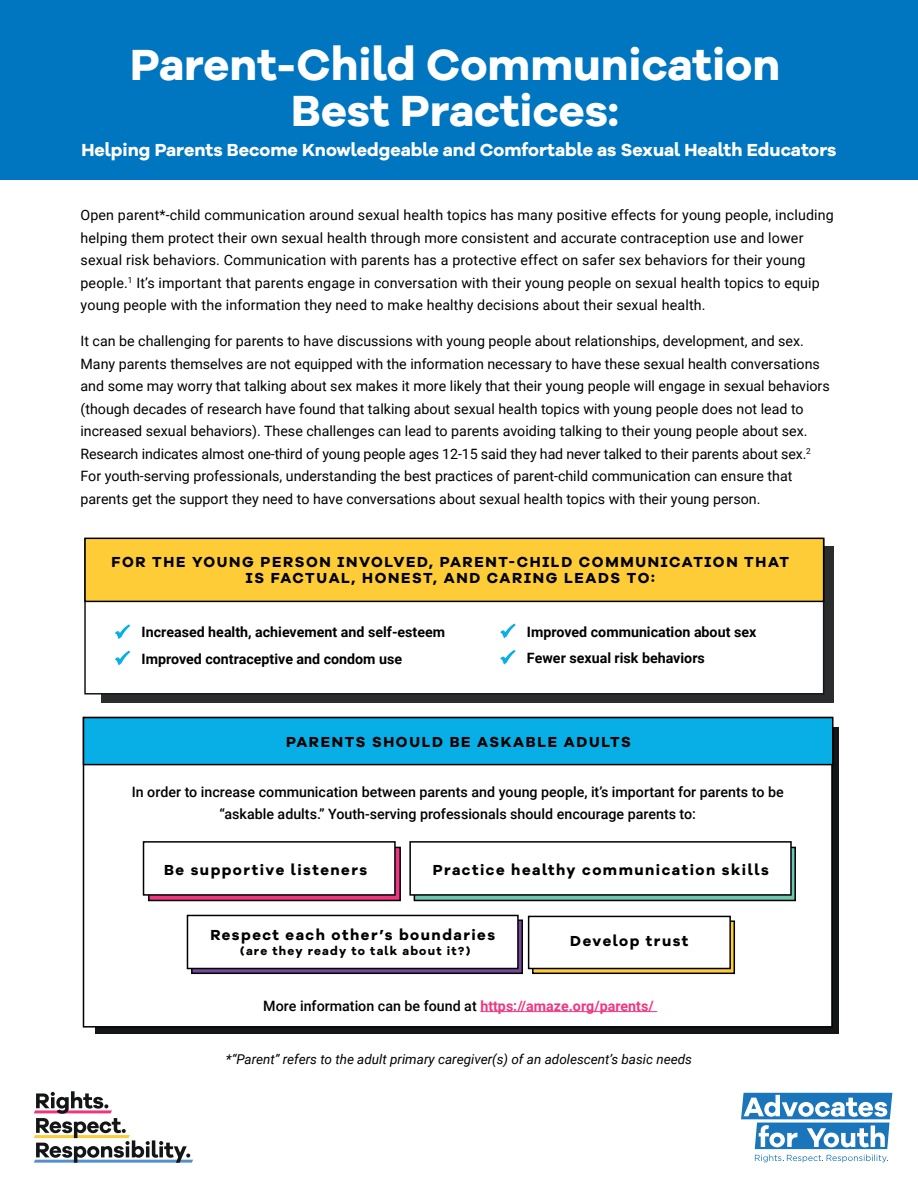
<style>
.page{position:relative;width:918px;height:1188px;background:#fff}
.page>*{position:absolute;margin:0;border:0;box-sizing:border-box;transform-origin:0 0}
.t1{font:700 45px/46.5px "Galano Grotesque Alt";color:#fff;text-align:center}
.t2{font:700 18px "Galano Grotesque Alt";color:#fff}
.t3{font:700 15px/16.5px "Galano Grotesque Alt";letter-spacing:.1em;color:#000;text-align:center}
.BODY{font:14.25px/22.5px "Roboto";color:#000}
.t4{font:500 14.25px/22.5px "Roboto";color:#000;text-align:center}
.t5{font:700 14.25px "Roboto";color:#000}
.t6{font:italic 13.5px "Roboto";color:#000}
.t7{font:700 12px "Galano Grotesque Alt";letter-spacing:.1em;color:#000}
.s1{color:#08afe6}
.s2{font-weight:700;color:#ee3780}
</style>
<div class="page">
<div style="left:0;top:0;width:918px;height:180px;background:#0076c0"></div>
<div style="left:95px;top:728px;width:743px;height:306px;background:linear-gradient(to right,#141517,#141517)"></div>
<div style="left:83px;top:718px;width:749px;height:309px;background:#fff"></div>
<div style="left:192px;top:920px;width:330px;height:53px;background:linear-gradient(to right,#78489d,#78489d)"></div>
<div style="left:191px;top:920px;width:332px;height:54px;border:2px solid #000"></div>
<div style="left:149px;top:847px;width:251px;height:53px;background:#ee3780"></div>
<div style="left:148px;top:847px;width:253px;height:54px;border:2px solid #000"></div>
<div style="left:414px;top:847px;width:381px;height:53px;background:#6dc6ad"></div>
<div style="left:414px;top:847px;width:382px;height:54px;border:2px solid #000"></div>
<svg style="left:535px;top:923px;width:197px;height:48px"></svg>
<div style="left:532px;top:920px;width:203px;height:54px;border:2px solid #000"></div>
<div style="left:101px;top:547px;width:733px;height:156px;background:#2b2c2e"></div>
<div style="left:84px;top:538px;width:740px;height:157px;background:#fff;border:2px solid #141517"></div>
<div style="left:85px;top:538px;width:739px;height:63px;background:#fdcc36"></div>
<div style="left:84px;top:538px;width:740px;height:64px;border:2px solid #000"></div>
<div style="left:144px;top:842px;width:251px;height:53px;background:#fff"></div>
<div style="left:143px;top:841px;width:253px;height:55px;border:2px solid #000"></div>
<div style="left:410px;top:842px;width:381px;height:53px;background:#fff"></div>
<div style="left:409px;top:841px;width:383px;height:55px;border:2px solid #000"></div>
<div style="left:529px;top:916px;width:201px;height:53px;background:#fff"></div>
<div style="left:528px;top:916px;width:203px;height:53px;border:2px solid #000"></div>
<hr style="left:480px;top:1011px;width:177px;height:1px;background:#ee3780">
<div style="left:83px;top:718px;width:750px;height:47px;background:#08afe6"></div>
<div style="left:83px;top:717px;width:751px;height:48px;border:2px solid #000"></div>
<div style="left:187px;top:915px;width:331px;height:54px;background:#fff"></div>
<div style="left:187px;top:915px;width:332px;height:54px;border:2px solid #000"></div>
<svg style="left:755px;top:1155px;width:133px;height:7px"></svg>
<svg style="left:741px;top:1093px;width:151px;height:56px"></svg>
<svg style="left:34px;top:1091px;width:159px;height:72px"></svg>
<p class="t1" style="left:130px;top:40px;width:652px">Parent-Child Communication<br>Best Practices:</p>
<p class="t2" style="left:81px;top:138px;width:757px">Helping Parents Become Knowledgeable and Comfortable as Sexual Health Educators</p>
<p class="BODY" style="left:81px;top:204px;width:755px">Open parent*-child communication around sexual health topics has many positive effects for young people, including helping them protect their own sexual health through more consistent and accurate contraception use and lower sexual risk behaviors. Communication with parents has a protective effect on safer sex behaviors for their young people.<sup>1</sup> It’s important that parents engage in conversation with their young people on sexual health topics to equip young people with the information they need to make healthy decisions about their sexual health.</p>
<p class="BODY" style="left:81px;top:330px;width:751px">It can be challenging for parents to have discussions with young people about relationships, development, and sex.<br>Many parents themselves are not equipped with the information necessary to have these sexual health conversations and some may worry that talking about sex makes it more likely that their young people will engage in sexual behaviors (though decades of research have found that talking about sexual health topics with young people does not lead to increased sexual behaviors). These challenges can lead to parents avoiding talking to their young people about sex.<br>Research indicates almost one-third of young people ages 12-15 said they had never talked to their parents about sex.<sup>2<br></sup>For youth-serving professionals, understanding the best practices of parent-child communication can ensure that parents get the support they need to have conversations about sexual health topics with their young person.</p>
<p class="t3" style="left:111px;top:553px;width:679px">FOR THE YOUNG PERSON INVOLVED, PARENT-CHILD COMMUNICATION THAT<br>IS FACTUAL, HONEST, AND CARING LEADS TO:</p>
<p class="t5" style="left:115px;top:622px;width:332px"><span class="s1">✓</span> Increased health, achievement and self-esteem</p>
<p class="t5" style="left:115px;top:648px;width:289px"><span class="s1">✓</span> Improved contraceptive and condom use</p>
<p class="t5" style="left:500px;top:621px;width:258px"><span class="s1">✓</span> Improved communication about sex</p>
<p class="t5" style="left:500px;top:648px;width:206px"><span class="s1">✓</span> Fewer sexual risk behaviors</p>
<p class="t3" style="left:286px;top:733px;width:346px">PARENTS SHOULD BE ASKABLE ADULTS</p>
<p class="t4" style="left:132px;top:780px;width:653px">In order to increase communication between parents and young people, it’s important for parents to be “askable adults.” Youth-serving professionals should encourage parents to:</p>
<p class="t3" style="left:164px;top:861px;width:205px">Be supportive listeners</p>
<p class="t3" style="left:433px;top:861px;width:338px">Practice healthy communication skills</p>
<p class="t3" style="left:210px;top:926px;width:286px">Respect each other’s boundaries</p>
<p class="t7" style="left:240px;top:943px;width:231px">(are they ready to talk about it?)</p>
<p class="t3" style="left:570px;top:933px;width:120px">Develop trust</p>
<p class="t4" style="left:263px;top:994px;width:392px">More information can be found at <span class="s2">https://amaze.org/parents/</span></p>
<p class="t6" style="left:226px;top:1049px;width:468px">*“Parent” refers to the adult primary caregiver(s) of an adolescent’s basic needs</p>
</div>
